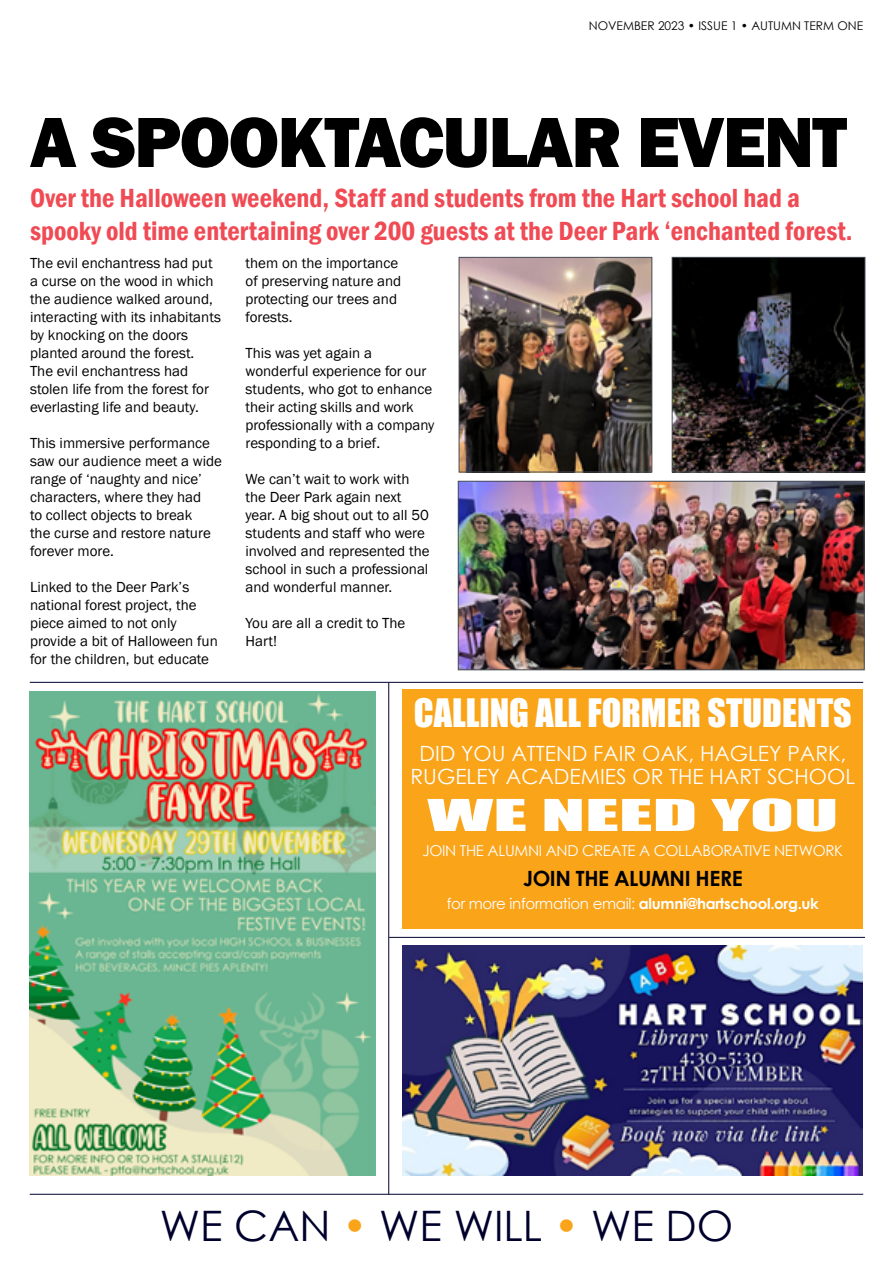
<style>
.page{position:relative;width:893px;height:1263px;background:#fff}
.page>*{position:absolute;margin:0;border:0;box-sizing:border-box;transform-origin:0 0}
.t1{font:800 73.5px "Franklin Gothic";letter-spacing:-.025em;color:#000}
.t2{font:42px "Century Gothic";color:#00002d}
.t3{font:40.5px "Impact";color:#fff;scale:2 1}
.t4{font:36px "Impact";color:#fff}
.t5{font:600 condensed 27px/32.4px "Franklin Gothic";color:#f04b54}
.t6{font:21px/22.2px "Century Gothic";color:#fff;text-align:center}
.t7{font:700 21px "Century Gothic";letter-spacing:-.02em;color:#000}
.t8{font:15px/18px "Franklin Gothic";color:#000}
.t9{font:15px "Century Gothic";letter-spacing:-.02em;color:#fff}
.t10{font:12px "Century Gothic";color:#000}
.s1{font-weight:700}
.s2{color:#faa41a}
</style>
<div class="page">
<hr style="left:30px;top:1194px;width:833px;height:1px;background:#00002d">
<img style="left:674px;top:259px;width:189px;height:211px">
<div style="left:672px;top:257px;width:193px;height:215px;border:1px solid #474c55"></div>
<img style="left:461px;top:259px;width:189px;height:211px">
<div style="left:459px;top:257px;width:193px;height:215px;border:1px solid #474c55"></div>
<img style="left:460px;top:483px;width:402px;height:185px">
<div style="left:458px;top:481px;width:406px;height:189px;border:1px solid #474c55"></div>
<hr style="left:30px;top:682px;width:833px;height:1px;background:#00002d">
<img style="left:29px;top:691px;width:346px;height:485px">
<hr style="left:388px;top:683px;width:1px;height:511px;background:#00002d">
<div style="left:402px;top:689px;width:461px;height:239px;background:#faa41a"></div>
<hr style="left:389px;top:937px;width:476px;height:1px;background:#00002d">
<img style="left:402px;top:945px;width:461px;height:230px">
<p class="t10" style="left:589px;top:18px;width:276px">NOVEMBER 2023 • ISSUE 1 • AUTUMN TERM ONE</p>
<h1 class="t1" style="left:30px;top:95px;width:819px">A SPOOKTACULAR EVENT</h1>
<h3 class="t5" style="left:30px;top:182px;width:824px">Over the Halloween weekend, Staff and students from the Hart school had a spooky old time entertaining over 200 guests at the Deer Park ‘enchanted forest.</h3>
<p class="t8" style="left:246px;top:254px;width:157px">them on the importance of preserving nature and protecting our trees and forests.</p>
<p class="t8" style="left:246px;top:344px;width:190px">This was yet again a wonderful experience for our students, who got to enhance their acting skills and work professionally with a company responding to a brief.</p>
<p class="t8" style="left:246px;top:470px;width:186px">We can’t wait to work with the Deer Park again next year. A big shout out to all 50 students and staff who were involved and represented the school in such a professional and wonderful manner.</p>
<p class="t8" style="left:246px;top:614px;width:161px">You are all a credit to The<br>Hart!</p>
<p class="t8" style="left:30px;top:254px;width:192px">The evil enchantress had put a curse on the wood in which the audience walked around, interacting with its inhabitants by knocking on the doors planted around the forest.<br>The evil enchantress had stolen life from the forest for everlasting life and beauty.</p>
<p class="t8" style="left:30px;top:434px;width:194px">This immersive performance saw our audience meet a wide range of ‘naughty and nice’ characters, where they had<br>to collect objects to break<br>the curse and restore nature forever more.</p>
<p class="t8" style="left:30px;top:578px;width:189px">Linked to the Deer Park’s national forest project, the piece aimed to not only provide a bit of Halloween fun for the children, but educate</p>
<h3 class="t4" style="left:414px;top:685px;width:440px">CALLING ALL FORMER STUDENTS</h3>
<h3 class="t6" style="left:411px;top:742px;width:446px">DID YOU ATTEND FAIR OAK, HAGLEY PARK,<br>RUGELEY ACADEMIES OR THE HART SCHOOL</h3>
<h3 class="t3" style="left:427px;top:784px;width:207px">WE NEED YOU</h3>
<p class="t9" style="left:423px;top:840px;width:422px">JOIN THE ALUMNI AND CREATE A COLLABORATIVE NETWORK</p>
<h3 class="t7" style="left:523px;top:862px;width:221px">JOIN THE ALUMNI HERE</h3>
<p class="t9" style="left:447px;top:893px;width:374px">for more information email: <span class="s1">alumni@hartschool.org.uk</span></p>
<h2 class="t2" style="left:160px;top:1197px;width:575px">WE CAN <span class="s2">•</span> WE WILL <span class="s2">•</span> WE DO</h2>
</div>
